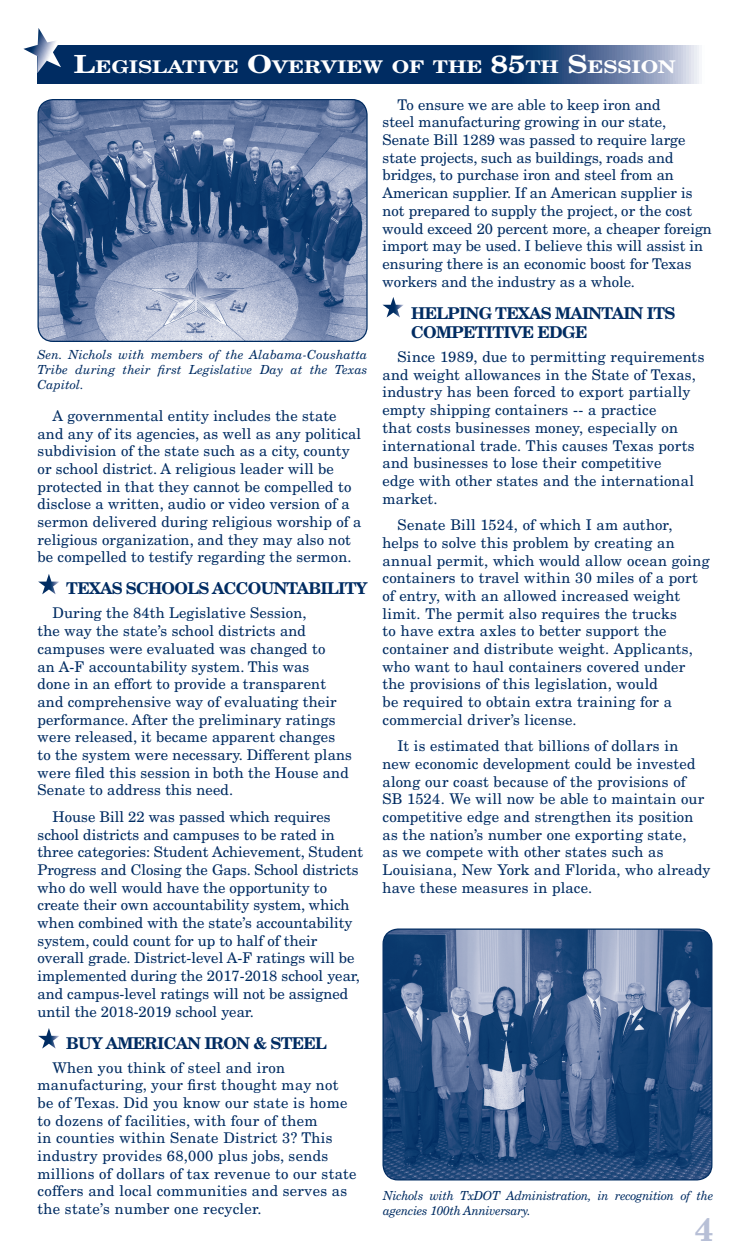
<style>
.page{position:relative;width:750px;height:1260px;background:#fff}
.page>*{position:absolute;margin:0;border:0;box-sizing:border-box;transform-origin:0 0}
.t1{font:700 32.5px "New Century Schlbk LT Std";color:#b7bfd6}
.t2{font:700 17.5px "New Century Schlbk LT Std";color:#fff;scale:1.2 1}
._282_Sub_Heading{font:700 16.25px/19.5px "New Century Schlbk LT Std";letter-spacing:-.04em;color:#002c62}
.Body{font:14.75px/17.8px "New Century Schlbk LT Std";letter-spacing:.01em;color:#002c62}
.t3{font:italic 12.5px/15px "New Century Schlbk LT Std";letter-spacing:-.02em;color:#002c62;text-align:justify}
.t4{font:italic 12.5px/15px "New Century Schlbk LT Std";letter-spacing:-.02em;color:#002c62;scale:.96 1}
.s1{font-size:25px}
</style>
<div class="page">
<svg style="left:38px;top:45px;width:661px;height:39px;background:#1c4274"></svg>
<img style="left:38px;top:100px;width:329px;height:241px">
<div style="left:38px;top:99px;width:329px;height:243px;border:1px solid #002c62;border-radius:15px"></div>
<img style="left:384px;top:930px;width:328px;height:250px">
<div style="left:382px;top:928px;width:330px;height:252px;border:1px solid #002c62;border-radius:15px"></div>
<svg style="left:38px;top:574px;width:21px;height:20px"></svg>
<svg style="left:38px;top:1028px;width:21px;height:21px"></svg>
<svg style="left:23px;top:28px;width:39px;height:45px"></svg>
<svg style="left:382px;top:297px;width:21px;height:21px"></svg>
<p class="t2" style="left:74px;top:56px;width:503px"><span class="s1">L</span>EGISLATIVE <span class="s1">O</span>VERVIEW OF THE <span class="s1">85</span>TH <span class="s1">S</span>ESSION</p>
<p class="t3" style="left:37px;top:347px;width:332px">Sen. Nichols with members of the Alabama-Coushatta Tribe during their first Legislative Day at the Texas Capitol.</p>
<p class="Body" style="left:38px;top:407px;width:325px;text-indent:15px">A governmental entity includes the state and any of its agencies, as well as any political subdivision of the state such as a city, county or school district. A religious leader will be protected in that they cannot be compelled to disclose a written, audio or video version of a sermon delivered during religious worship of a religious organization, and they may also not be compelled to testify regarding the sermon.</p>
<p class="_282_Sub_Heading" style="left:66px;top:579px;width:303px">TEXAS SCHOOLS ACCOUNTABILITY</p>
<p class="Body" style="left:38px;top:604px;width:316px;text-indent:15px">During the 84th Legislative Session,<br>the way the state’s school districts and campuses were evaluated was changed to<br>an A-F accountability system. This was<br>done in an effort to provide a transparent and comprehensive way of evaluating their performance. After the preliminary ratings were released, it became apparent changes to the system were necessary. Different plans were filed this session in both the House and Senate to address this need.</p>
<p class="Body" style="left:38px;top:808px;width:327px;text-indent:15px">House Bill 22 was passed which requires school districts and campuses to be rated in three categories: Student Achievement, Student Progress and Closing the Gaps. School districts who do well would have the opportunity to create their own accountability system, which when combined with the state’s accountability system, could count for up to half of their overall grade. District-level A-F ratings will be implemented during the 2017-2018 school year, and campus-level ratings will not be assigned until the 2018-2019 school year.</p>
<p class="_282_Sub_Heading" style="left:66px;top:1033px;width:262px">BUY AMERICAN IRON &amp; STEEL</p>
<p class="Body" style="left:38px;top:1058px;width:320px;text-indent:15px">When you think of steel and iron manufacturing, your first thought may not be of Texas. Did you know our state is home to dozens of facilities, with four of them<br>in counties within Senate District 3? This industry provides 68,000 plus jobs, sends millions of dollars of tax revenue to our state coffers and local communities and serves as the state’s number one recycler.</p>
<p class="Body" style="left:382px;top:95px;width:331px;text-indent:15px">To ensure we are able to keep iron and<br>steel manufacturing growing in our state, Senate Bill 1289 was passed to require large state projects, such as buildings, roads and bridges, to purchase iron and steel from an American supplier. If an American supplier is not prepared to supply the project, or the cost would exceed 20 percent more, a cheaper foreign import may be used. I believe this will assist in ensuring there is an economic boost for Texas workers and the industry as a whole.</p>
<p class="_282_Sub_Heading" style="left:411px;top:303px;width:265px">HELPING TEXAS MAINTAIN ITS<br>COMPETITIVE EDGE</p>
<p class="Body" style="left:382px;top:348px;width:323px;text-indent:15px">Since 1989, due to permitting requirements and weight allowances in the State of Texas, industry has been forced to export partially empty shipping containers -- a practice<br>that costs businesses money, especially on international trade. This causes Texas ports and businesses to lose their competitive<br>edge with other states and the international market.</p>
<p class="Body" style="left:382px;top:516px;width:329px;text-indent:15px">Senate Bill 1524, of which I am author, helps to solve this problem by creating an annual permit, which would allow ocean going containers to travel within 30 miles of a port of entry, with an allowed increased weight limit. The permit also requires the trucks<br>to have extra axles to better support the container and distribute weight. Applicants, who want to haul containers covered under the provisions of this legislation, would<br>be required to obtain extra training for a commercial driver’s license.</p>
<p class="Body" style="left:382px;top:737px;width:329px;text-indent:15px">It is estimated that billions of dollars in<br>new economic development could be invested along our coast because of the provisions of<br>SB 1524. We will now be able to maintain our competitive edge and strengthen its position as the nation’s number one exporting state,<br>as we compete with other states such as Louisiana, New York and Florida, who already have these measures in place.</p>
<p class="t4" style="left:383px;top:1188px;width:345px">Nichols with TxDOT Administration, in recognition of the agencies 100th Anniversary.</p>
<p class="t1" style="left:694px;top:1209px;width:20px">4</p>
</div>
